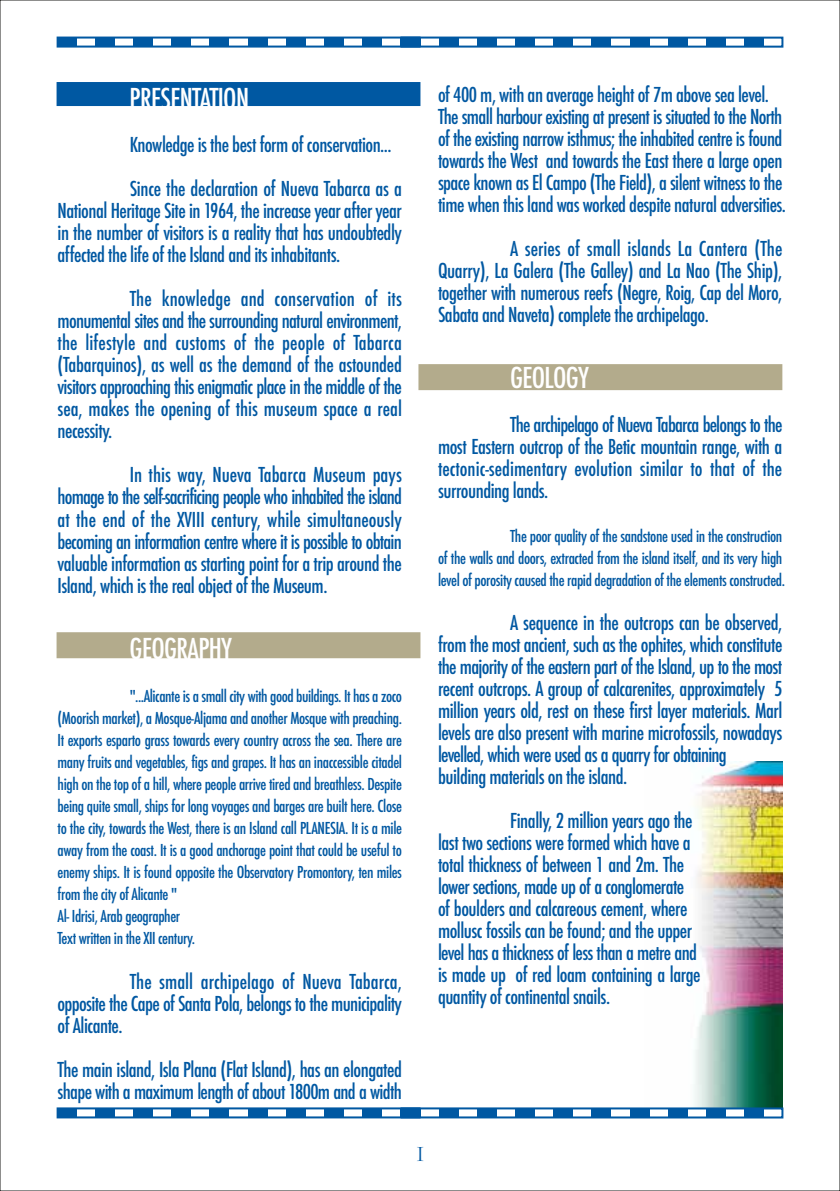
<style>
.page{position:relative;width:840px;height:1191px;background:#fff}
.page>*{position:absolute;margin:0;border:0;box-sizing:border-box;transform-origin:0 0}
.t1{font:500 condensed 28px "Futura";letter-spacing:-.025em;color:#fff}
.t2{font:500 condensed 20px/22px "Futura";letter-spacing:-.025em;color:#0058a2;text-align:justify}
.t3{font:20px "Charlemagne Std";color:#0058a2}
.t4{font:500 condensed 16px/22px "Futura";letter-spacing:-.025em;color:#0058a2}
</style>
<div class="page">
<div style="left:418px;top:364px;width:364px;height:26px;background:#b3ab8c;border:2px solid #b3ab8c"></div>
<div style="left:56px;top:632px;width:364px;height:26px;background:#b3ab8c;border:2px solid #b3ab8c"></div>
<div style="left:56px;top:82px;width:364px;height:24px;background:#0058a2"></div>
<img style="left:694px;top:761px;width:88px;height:346px">
<div style="left:57px;top:37px;width:363px;height:11px;background:#fff;border:2px solid #0058a2"></div>
<div style="left:58px;top:38px;width:19px;height:9px;background:#0058a2"></div>
<div style="left:96px;top:38px;width:19px;height:9px;background:#0058a2"></div>
<div style="left:134px;top:38px;width:19px;height:9px;background:#0058a2"></div>
<div style="left:172px;top:38px;width:19px;height:9px;background:#0058a2"></div>
<div style="left:210px;top:38px;width:19px;height:9px;background:#0058a2"></div>
<div style="left:248px;top:38px;width:19px;height:9px;background:#0058a2"></div>
<div style="left:286px;top:38px;width:19px;height:9px;background:#0058a2"></div>
<div style="left:324px;top:38px;width:19px;height:9px;background:#0058a2"></div>
<div style="left:362px;top:38px;width:19px;height:9px;background:#0058a2"></div>
<div style="left:400px;top:37px;width:383px;height:11px;border:2px solid #0058a2"></div>
<div style="left:401px;top:38px;width:19px;height:9px;background:#0058a2"></div>
<div style="left:439px;top:38px;width:19px;height:9px;background:#0058a2"></div>
<div style="left:477px;top:38px;width:19px;height:9px;background:#0058a2"></div>
<div style="left:515px;top:38px;width:19px;height:9px;background:#0058a2"></div>
<div style="left:553px;top:38px;width:19px;height:9px;background:#0058a2"></div>
<div style="left:591px;top:38px;width:19px;height:9px;background:#0058a2"></div>
<div style="left:629px;top:38px;width:19px;height:9px;background:#0058a2"></div>
<div style="left:667px;top:38px;width:19px;height:9px;background:#0058a2"></div>
<div style="left:705px;top:38px;width:19px;height:9px;background:#0058a2"></div>
<div style="left:743px;top:38px;width:19px;height:9px;background:#0058a2"></div>
<div style="left:57px;top:1107px;width:363px;height:11px;background:#fff;border:2px solid #0058a2"></div>
<div style="left:58px;top:1108px;width:19px;height:9px;background:#0058a2"></div>
<div style="left:96px;top:1108px;width:19px;height:9px;background:#0058a2"></div>
<div style="left:134px;top:1108px;width:19px;height:9px;background:#0058a2"></div>
<div style="left:172px;top:1108px;width:19px;height:9px;background:#0058a2"></div>
<div style="left:210px;top:1108px;width:19px;height:9px;background:#0058a2"></div>
<div style="left:248px;top:1108px;width:19px;height:9px;background:#0058a2"></div>
<div style="left:286px;top:1108px;width:19px;height:9px;background:#0058a2"></div>
<div style="left:324px;top:1108px;width:19px;height:9px;background:#0058a2"></div>
<div style="left:362px;top:1108px;width:19px;height:9px;background:#0058a2"></div>
<div style="left:400px;top:1107px;width:383px;height:11px;border:2px solid #0058a2"></div>
<div style="left:401px;top:1108px;width:19px;height:9px;background:#0058a2"></div>
<div style="left:439px;top:1108px;width:19px;height:9px;background:#0058a2"></div>
<div style="left:477px;top:1108px;width:19px;height:9px;background:#0058a2"></div>
<div style="left:515px;top:1108px;width:19px;height:9px;background:#0058a2"></div>
<div style="left:553px;top:1108px;width:19px;height:9px;background:#0058a2"></div>
<div style="left:591px;top:1108px;width:19px;height:9px;background:#0058a2"></div>
<div style="left:629px;top:1108px;width:19px;height:9px;background:#0058a2"></div>
<div style="left:667px;top:1108px;width:19px;height:9px;background:#0058a2"></div>
<div style="left:705px;top:1108px;width:19px;height:9px;background:#0058a2"></div>
<div style="left:743px;top:1108px;width:19px;height:9px;background:#0058a2"></div>
<h1 class="t1" style="left:130px;top:80px;width:121px">PRESENTATION</h1>
<p class="t2" style="left:130px;top:134px;width:263px">Knowledge is the best form of conservation...</p>
<p class="t2" style="left:58px;top:178px;width:346px;text-indent:72px">Since the declaration of Nueva Tabarca as a National Heritage Site in 1964, the increase year after year in the number of visitors is a reality that has undoubtedly affected the life of the Island and its inhabitants.</p>
<p class="t2" style="left:58px;top:288px;width:346px;text-indent:72px">The knowledge and conservation of its monumental sites and the surrounding natural environment, the lifestyle and customs of the people of Tabarca (Tabarquinos), as well as the demand of the astounded visitors approaching this enigmatic place in the middle of the sea, makes the opening of this museum space a real necessity.</p>
<p class="t2" style="left:58px;top:464px;width:346px;text-indent:72px">In this way, Nueva Tabarca Museum pays homage to the self-sacrificing people who inhabited the island at the end of the XVIII century, while simultaneously becoming an information centre where it is possible to obtain valuable information as starting point for a trip around the Island, which is the real object of the Museum.</p>
<h1 class="t1" style="left:130px;top:630px;width:104px">GEOGRAPHY</h1>
<p class="t4" style="left:58px;top:685px;width:346px;text-indent:72px">"...Alicante is a small city with good buildings. It has a zoco (Moorish market), a Mosque-Aljama and another Mosque with preaching.<br>It exports esparto grass towards every country across the sea. There are many fruits and vegetables, figs and grapes. It has an inaccessible citadel high on the top of a hill, where people arrive tired and breathless. Despite being quite small, ships for long voyages and barges are built here. Close to the city, towards the West, there is an Island call PLANESIA. It is a mile away from the coast. It is a good anchorage point that could be useful to enemy ships. It is found opposite the Observatory Promontory, ten miles from the city of Alicante "<br>Al- Idrisi, Arab geographer<br>Text written in the XII century.</p>
<p class="t2" style="left:58px;top:970px;width:346px;text-indent:72px">The small archipelago of Nueva Tabarca, opposite the Cape of Santa Pola, belongs to the municipality of Alicante.</p>
<p class="t2" style="left:58px;top:1058px;width:346px">The main island, Isla Plana (Flat Island), has an elongated shape with a maximum length of about 1800m and a width</p>
<p class="t2" style="left:438px;top:83px;width:349px;text-align:left">of 400 m, with an average height of 7m above sea level.<br>The small harbour existing at present is situated to the North of the existing narrow isthmus; the inhabited centre is found towards the West and towards the East there a large open space known as El Campo (The Field), a silent witness to the time when this land was worked despite natural adversities.</p>
<p class="t2" style="left:438px;top:237px;width:346px;text-indent:72px">A series of small islands La Cantera (The Quarry), La Galera (The Galley) and La Nao (The Ship), together with numerous reefs (Negre, Roig, Cap del Moro, Sabata and Naveta) complete the archipelago.</p>
<h1 class="t1" style="left:510px;top:360px;width:80px">GEOLOGY</h1>
<p class="t2" style="left:438px;top:413px;width:346px;text-indent:72px">The archipelago of Nueva Tabarca belongs to the most Eastern outcrop of the Betic mountain range, with a tectonic-sedimentary evolution similar to that of the surrounding lands.</p>
<p class="t4" style="left:438px;top:524px;width:348px;text-indent:72px">The poor quality of the sandstone used in the construction of the walls and doors, extracted from the island itself, and its very high level of porosity caused the rapid degradation of the elements constructed.</p>
<p class="t2" style="left:438px;top:611px;width:346px;text-align:left;text-indent:72px">A sequence in the outcrops can be observed, from the most ancient, such as the ophites, which constitute the majority of the eastern part of the Island, up to the most recent outcrops. A group of calcarenites, approximately 5 million years old, rest on these first layer materials. Marl levels are also present with marine microfossils, nowadays levelled, which were used as a quarry for obtaining<br>building materials on the island.</p>
<p class="t2" style="left:438px;top:809px;width:264px;text-align:left;text-indent:72px">Finally, 2 million years ago the last two sections were formed which have a total thickness of between 1 and 2m. The lower sections, made up of a conglomerate of boulders and calcareous cement, where mollusc fossils can be found; and the upper level has a thickness of less than a metre and is made up of red loam containing a large quantity of continental snails.</p>
<p class="t3" style="left:416px;top:1143px;width:10px">i</p>
</div>
